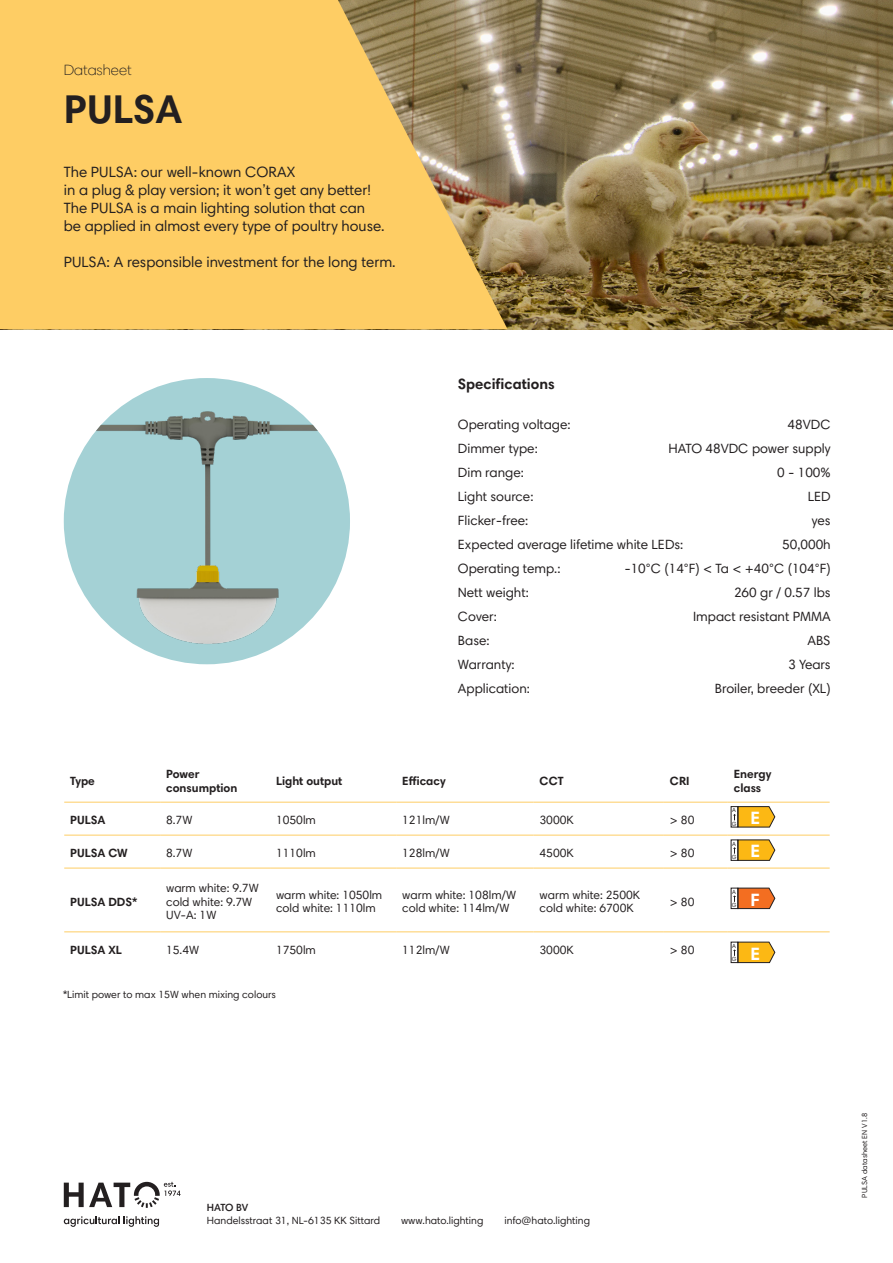
<style>
.page{position:relative;width:893px;height:1263px;background:#fff}
.page>*{position:absolute;margin:0;border:0;box-sizing:border-box;transform-origin:0 0}
.t1{font:700 40.5px "Harmonia Sans Std";color:#231f20}
.t2{font:700 18px "Harmonia Sans Std";color:#fff}
.t3{font:15px/18px "Harmonia Sans Std";color:#231f20}
.t4{font:700 15px "Harmonia Sans Std";color:#231f20}
.t5{font:300 15px "Harmonia Sans Std";color:#231f20}
.t6{font:13.5px "Harmonia Sans Std";color:#231f20}
.t7{font:12px "Harmonia Sans Std";color:#231f20}
.t8{font:700 12px "Harmonia Sans Std";color:#231f20}
.t9{font:10.5px "Harmonia Sans Std";color:#231f20}
.t10{font:600 10.5px "Harmonia Sans Std";letter-spacing:-.02em;color:#231f20}
.t11{font:7.5px "Harmonia Sans Std";color:#231f20}
.t12{font:6px "Harmonia Sans Std";color:#231f20}
</style>
<div class="page">
<svg style="left:64px;top:1216px;width:95px;height:11px"></svg>
<svg style="left:64px;top:1182px;width:117px;height:26px"></svg>
<img style="left:64px;top:378px;width:286px;height:286px;border-radius:143px">
<img style="left:507px;top:0;width:386px;height:329px">
<svg style="left:0;top:0;width:507px;height:329px;background:#edc164"></svg>
<hr style="left:64px;top:802px;width:96px;height:1px;background:#fecd64">
<hr style="left:160px;top:802px;width:110px;height:1px;background:#fecd64">
<hr style="left:270px;top:802px;width:126px;height:1px;background:#fecd64">
<hr style="left:396px;top:802px;width:138px;height:1px;background:#fecd64">
<hr style="left:534px;top:802px;width:130px;height:1px;background:#fecd64">
<hr style="left:664px;top:802px;width:64px;height:1px;background:#fecd64">
<hr style="left:728px;top:802px;width:102px;height:1px;background:#fecd64">
<hr style="left:64px;top:835px;width:96px;height:1px;background:#fecd64">
<hr style="left:160px;top:835px;width:110px;height:1px;background:#fecd64">
<hr style="left:270px;top:835px;width:126px;height:1px;background:#fecd64">
<hr style="left:396px;top:835px;width:138px;height:1px;background:#fecd64">
<hr style="left:534px;top:835px;width:130px;height:1px;background:#fecd64">
<hr style="left:664px;top:835px;width:64px;height:1px;background:#fecd64">
<hr style="left:728px;top:835px;width:102px;height:1px;background:#fecd64">
<hr style="left:64px;top:868px;width:96px;height:1px;background:#fecd64">
<hr style="left:160px;top:868px;width:110px;height:1px;background:#fecd64">
<hr style="left:270px;top:868px;width:126px;height:1px;background:#fecd64">
<hr style="left:396px;top:868px;width:138px;height:1px;background:#fecd64">
<hr style="left:534px;top:868px;width:130px;height:1px;background:#fecd64">
<hr style="left:664px;top:868px;width:64px;height:1px;background:#fecd64">
<hr style="left:728px;top:868px;width:102px;height:1px;background:#fecd64">
<hr style="left:64px;top:931px;width:96px;height:1px;background:#fecd64">
<hr style="left:160px;top:931px;width:110px;height:1px;background:#fecd64">
<hr style="left:270px;top:931px;width:126px;height:1px;background:#fecd64">
<hr style="left:396px;top:931px;width:138px;height:1px;background:#fecd64">
<hr style="left:534px;top:931px;width:130px;height:1px;background:#fecd64">
<hr style="left:664px;top:931px;width:64px;height:1px;background:#fecd64">
<hr style="left:728px;top:931px;width:102px;height:1px;background:#fecd64">
<svg style="left:733px;top:888px;width:42px;height:21px"></svg>
<svg style="left:733px;top:806px;width:42px;height:21px"></svg>
<svg style="left:733px;top:839px;width:42px;height:22px"></svg>
<svg style="left:733px;top:942px;width:42px;height:21px"></svg>
<p class="t5" style="left:64px;top:61px;width:69px">Datasheet</p>
<p class="t1" style="left:64px;top:84px;width:120px">PULSA</p>
<p class="t3" style="left:64px;top:163px;width:233px">The PULSA: our well-known CORAX</p>
<p class="t3" style="left:64px;top:181px;width:309px">in a plug &amp; play version; it won’t get any better!</p>
<p class="t3" style="left:64px;top:199px;width:322px">The PULSA is a main lighting solution that can be applied in almost every type of poultry house.</p>
<p class="t3" style="left:64px;top:253px;width:333px">PULSA: A responsible investment for the long term.</p>
<p class="t4" style="left:458px;top:374px;width:98px">Specifications</p>
<p class="t6" style="left:458px;top:416px;width:114px">Operating voltage:</p>
<p class="t6" style="left:788px;top:416px;width:45px">48VDC</p>
<p class="t6" style="left:458px;top:440px;width:81px">Dimmer type:</p>
<p class="t6" style="left:668px;top:440px;width:164px">HATO 48VDC power supply</p>
<p class="t6" style="left:458px;top:464px;width:67px">Dim range:</p>
<p class="t6" style="left:777px;top:464px;width:55px">0 - 100%</p>
<p class="t6" style="left:458px;top:488px;width:77px">Light source:</p>
<p class="t6" style="left:808px;top:488px;width:24px">LED</p>
<p class="t6" style="left:458px;top:512px;width:72px">Flicker-free:</p>
<p class="t6" style="left:812px;top:512px;width:20px">yes</p>
<p class="t6" style="left:458px;top:536px;width:227px">Expected average lifetime white LEDs:</p>
<p class="t6" style="left:782px;top:536px;width:50px">50,000h</p>
<p class="t6" style="left:458px;top:560px;width:104px">Operating temp.:</p>
<p class="t6" style="left:624px;top:560px;width:208px">-10°C (14°F) &lt; Ta &lt; +40°C (104°F)</p>
<p class="t6" style="left:458px;top:584px;width:72px">Nett weight:</p>
<p class="t6" style="left:734px;top:584px;width:98px">260 gr / 0.57 lbs</p>
<p class="t6" style="left:458px;top:608px;width:41px">Cover:</p>
<p class="t6" style="left:693px;top:608px;width:139px">Impact resistant PMMA</p>
<p class="t6" style="left:458px;top:632px;width:33px">Base:</p>
<p class="t6" style="left:807px;top:632px;width:25px">ABS</p>
<p class="t6" style="left:458px;top:656px;width:58px">Warranty:</p>
<p class="t6" style="left:788px;top:656px;width:44px">3 Years</p>
<p class="t6" style="left:458px;top:680px;width:74px">Application:</p>
<p class="t6" style="left:715px;top:680px;width:117px">Broiler, breeder (XL)</p>
<p class="t8" style="left:70px;top:773px;width:26px">Type</p>
<p class="t8" style="left:166px;top:766px;width:35px">Power</p>
<p class="t8" style="left:166px;top:780px;width:73px">consumption</p>
<p class="t8" style="left:276px;top:773px;width:68px">Light output</p>
<p class="t8" style="left:402px;top:773px;width:45px">Efficacy</p>
<p class="t8" style="left:540px;top:773px;width:25px">CCT</p>
<p class="t8" style="left:670px;top:773px;width:21px">CRI</p>
<p class="t8" style="left:734px;top:766px;width:39px">Energy</p>
<p class="t8" style="left:734px;top:780px;width:29px">class</p>
<p class="t8" style="left:70px;top:812px;width:37px">PULSA</p>
<p class="t7" style="left:166px;top:813px;width:28px">8.7W</p>
<p class="t7" style="left:276px;top:813px;width:41px">1050lm</p>
<p class="t7" style="left:402px;top:813px;width:49px">121lm/W</p>
<p class="t7" style="left:540px;top:813px;width:36px">3000K</p>
<p class="t7" style="left:670px;top:813px;width:26px">&gt; 80</p>
<p class="t8" style="left:70px;top:845px;width:59px">PULSA CW</p>
<p class="t7" style="left:166px;top:846px;width:28px">8.7W</p>
<p class="t7" style="left:276px;top:846px;width:41px">1110lm</p>
<p class="t7" style="left:402px;top:846px;width:49px">128lm/W</p>
<p class="t7" style="left:540px;top:846px;width:36px">4500K</p>
<p class="t7" style="left:670px;top:846px;width:26px">&gt; 80</p>
<p class="t8" style="left:70px;top:894px;width:69px">PULSA DDS*</p>
<p class="t7" style="left:166px;top:880px;width:94px">warm white: 9.7W</p>
<p class="t7" style="left:166px;top:894px;width:88px">cold white: 9.7W</p>
<p class="t7" style="left:166px;top:907px;width:52px">UV-A: 1W</p>
<p class="t7" style="left:276px;top:887px;width:108px">warm white: 1050lm</p>
<p class="t7" style="left:276px;top:901px;width:101px">cold white: 1110lm</p>
<p class="t7" style="left:402px;top:887px;width:115px">warm white: 108lm/W</p>
<p class="t7" style="left:402px;top:901px;width:109px">cold white: 114lm/W</p>
<p class="t7" style="left:540px;top:887px;width:102px">warm white: 2500K</p>
<p class="t7" style="left:540px;top:901px;width:96px">cold white: 6700K</p>
<p class="t7" style="left:670px;top:894px;width:26px">&gt; 80</p>
<p class="t12" style="left:732px;top:807px;width:5px">A</p>
<p class="t12" style="left:732px;top:820px;width:6px">G</p>
<p class="t2" style="left:750px;top:807px;width:11px">E</p>
<p class="t12" style="left:732px;top:840px;width:5px">A</p>
<p class="t12" style="left:732px;top:853px;width:6px">G</p>
<p class="t2" style="left:750px;top:840px;width:11px">E</p>
<p class="t12" style="left:732px;top:888px;width:5px">A</p>
<p class="t12" style="left:732px;top:901px;width:6px">G</p>
<p class="t2" style="left:750px;top:888px;width:11px">F</p>
<p class="t8" style="left:70px;top:942px;width:53px">PULSA XL</p>
<p class="t7" style="left:166px;top:942px;width:34px">15.4W</p>
<p class="t7" style="left:276px;top:942px;width:41px">1750lm</p>
<p class="t7" style="left:402px;top:942px;width:49px">112lm/W</p>
<p class="t7" style="left:540px;top:942px;width:36px">3000K</p>
<p class="t7" style="left:670px;top:942px;width:26px">&gt; 80</p>
<p class="t9" style="left:63px;top:988px;width:214px">*Limit power to max 15W when mixing colours</p>
<p class="t12" style="left:732px;top:942px;width:5px">A</p>
<p class="t12" style="left:732px;top:955px;width:6px">G</p>
<p class="t2" style="left:750px;top:942px;width:11px">E</p>
<p class="t10" style="left:207px;top:1201px;width:43px">HATO BV</p>
<p class="t9" style="left:207px;top:1213px;width:175px">Handelsstraat 31, NL-6135 KK Sittard</p>
<p class="t9" style="left:401px;top:1213px;width:84px">www.hato.lighting</p>
<p class="t9" style="left:504px;top:1213px;width:87px">info@hato.lighting</p>
<p class="t11" style="left:860px;top:1197px;width:86px;rotate:-90deg">PULSA datasheet EN V1.8</p>
</div>
